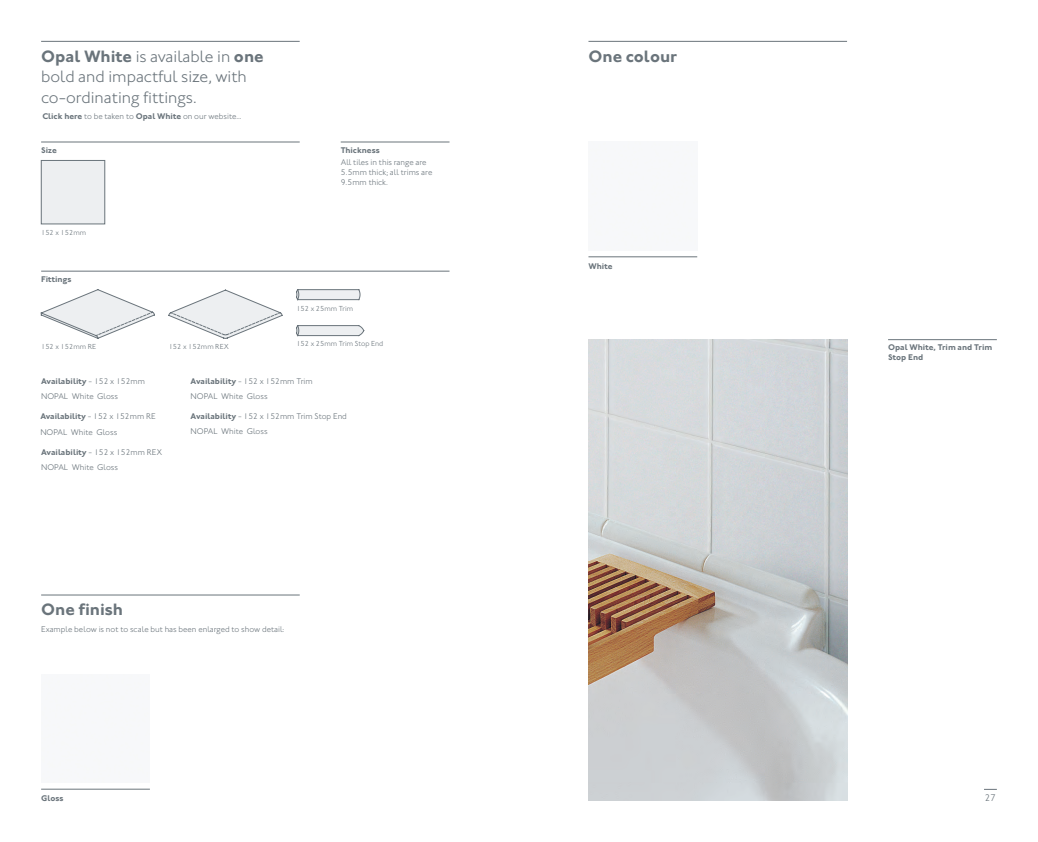
<style>
.page{position:relative;width:1038px;height:842px;background:#fff}
.page>*{position:absolute;margin:0;border:0;box-sizing:border-box;transform-origin:0 0}
.t1{font:300 17px/20.4px "Johnston ITC Std";color:#6a747b}
.t2{font:700 17px "Johnston ITC Std";color:#6a747b}
.t3{font:300 10px "Johnston ITC Std";color:#6a747b}
.t4{font:300 8.5px/10.2px "Johnston ITC Std";color:#6a747b}
.t5{font:700 8.5px/10.2px "Johnston ITC Std";color:#6a747b}
.t6{font:300 7.5px "Johnston ITC Std";color:#6a747b}
.s1{font-weight:700}
.s2{font-weight:300}
</style>
<div class="page">
<hr style="left:41px;top:41px;width:259px;height:1px;background:#6a747b">
<hr style="left:41px;top:142px;width:259px;height:1px;background:#6a747b">
<div style="left:41px;top:160px;width:64px;height:64px;background:#edeff1"></div>
<div style="left:41px;top:160px;width:64px;height:64px;border:1px solid #6a747b"></div>
<hr style="left:41px;top:789px;width:109px;height:1px;background:#6a747b">
<hr style="left:41px;top:595px;width:259px;height:1px;background:#6a747b">
<hr style="left:341px;top:142px;width:108px;height:1px;background:#6a747b">
<hr style="left:41px;top:271px;width:408px;height:1px;background:#6a747b">
<svg style="left:41px;top:289px;width:114px;height:50px"></svg>
<svg style="left:168px;top:290px;width:114px;height:49px"></svg>
<svg style="left:296px;top:289px;width:64px;height:11px"></svg>
<svg style="left:296px;top:325px;width:68px;height:11px"></svg>
<hr style="left:588px;top:41px;width:259px;height:1px;background:#6a747b">
<hr style="left:588px;top:257px;width:109px;height:1px;background:#6a747b">
<img style="left:588px;top:339px;width:259px;height:462px">
<hr style="left:888px;top:339px;width:108px;height:1px;background:#6a747b">
<svg style="left:984px;top:789px;width:12px;height:1px"></svg>
<p class="t1" style="left:41px;top:46px;width:224px"><span class="s1">Opal White</span> is available in <span class="s1">one </span>bold and impactful size, with co-ordinating fittings.</p>
<p class="t5" style="left:41px;top:145px;width:17px">Size</p>
<p class="t4" style="left:42px;top:111px;width:201px"><span class="s1">Click here</span> to be taken to <span class="s1">Opal White</span> on our website...</p>
<p class="t6" style="left:41px;top:228px;width:46px">152 x 152mm</p>
<p class="t5" style="left:41px;top:274px;width:32px">Fittings</p>
<p class="t6" style="left:41px;top:342px;width:57px">152 x 152mm RE</p>
<p class="t6" style="left:169px;top:342px;width:62px">152 x 152mm REX</p>
<p class="t5" style="left:341px;top:145px;width:41px">Thickness</p>
<p class="t4" style="left:341px;top:157px;width:93px">All tiles in this range are<br>5.5mm thick; all trims are<br>9.5mm thick.</p>
<p class="t6" style="left:296px;top:304px;width:58px">152 x 25mm Trim</p>
<p class="t6" style="left:296px;top:339px;width:88px">152 x 25mm Trim Stop End</p>
<p class="t5" style="left:41px;top:376px;width:105px">Availability <span class="s2">- 152 x 152mm</span></p>
<p class="t4" style="left:41px;top:391px;width:78px">NOPAL White Gloss</p>
<p class="t5" style="left:40px;top:411px;width:117px">Availability <span class="s2">- 152 x 152mm RE</span></p>
<p class="t4" style="left:40px;top:427px;width:78px">NOPAL White Gloss</p>
<p class="t4" style="left:41px;top:447px;width:123px"><span class="s1">Availability</span> - 152 x 152mm REX</p>
<p class="t4" style="left:41px;top:462px;width:78px">NOPAL White Gloss</p>
<p class="t4" style="left:191px;top:376px;width:124px"><span class="s1">Availability</span> - 152 x 152mm Trim</p>
<p class="t4" style="left:191px;top:391px;width:78px">NOPAL White Gloss</p>
<p class="t4" style="left:191px;top:411px;width:158px"><span class="s1">Availability</span> - 152 x 152mm Trim Stop End</p>
<p class="t4" style="left:191px;top:426px;width:78px">NOPAL White Gloss</p>
<p class="t2" style="left:41px;top:599px;width:83px">One finish</p>
<p class="t4" style="left:41px;top:624px;width:245px">Example below is not to scale but has been enlarged to show detail:</p>
<p class="t5" style="left:41px;top:793px;width:24px">Gloss</p>
<p class="t2" style="left:588px;top:46px;width:90px">One colour</p>
<p class="t5" style="left:588px;top:261px;width:26px">White</p>
<p class="t5" style="left:888px;top:342px;width:106px">Opal White, Trim and Trim<br>Stop End</p>
<p class="t3" style="left:984px;top:792px;width:13px">27</p>
</div>
